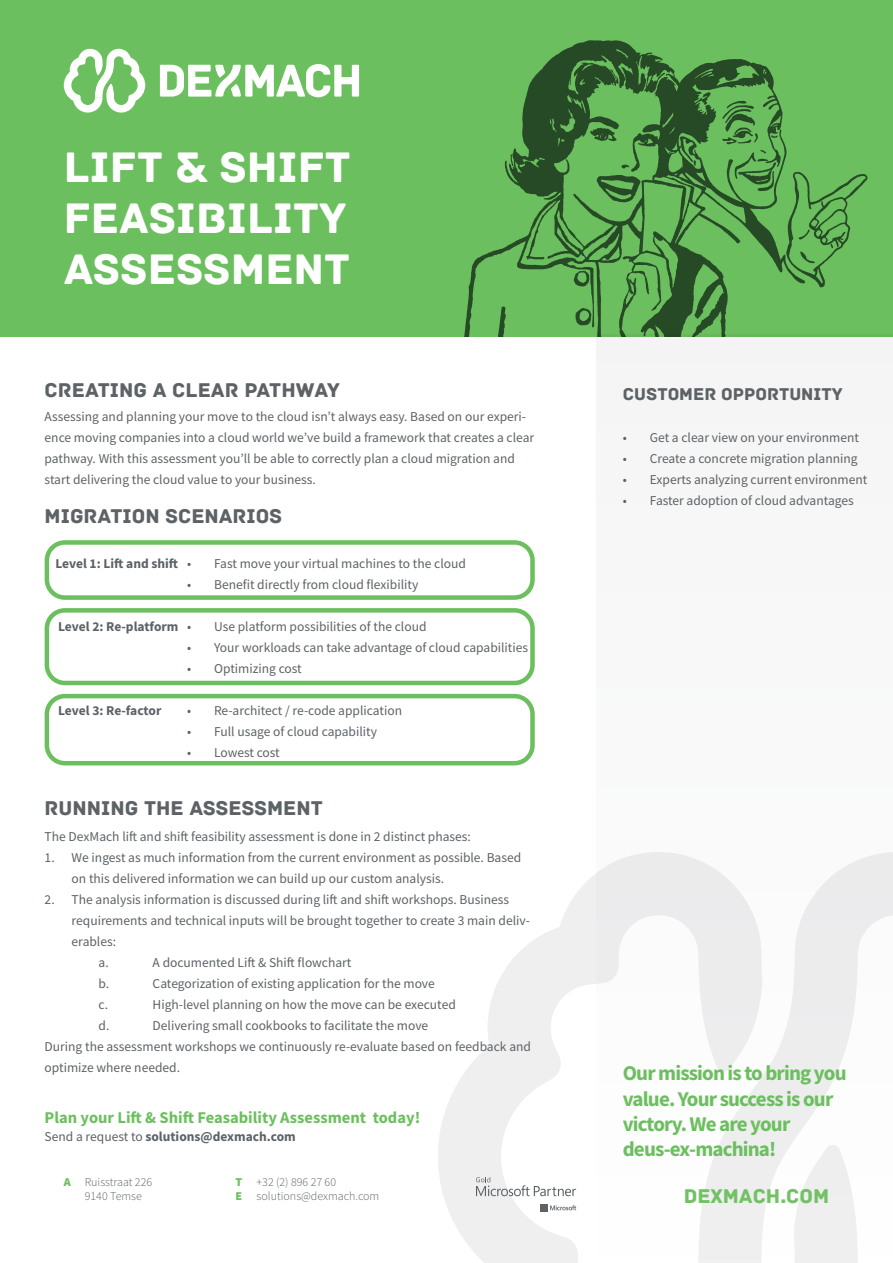
<style>
.page{position:relative;width:893px;height:1263px;background:#fff}
.page>*{position:absolute;margin:0;border:0;box-sizing:border-box;transform-origin:0 0}
.titel_wit{font:45px "Archive";color:#fff}
.broodtekst{font:700 21px/25.2px "Source Sans Pro";letter-spacing:-.04em;color:#6cbf5f}
.broodtekst-2{font:21px "Archive";color:#5d6266}
.titel{font:21px "Archive";color:#5d6266}
.t1{font:21px "Archive";color:#6cbf5f}
.titel-2{font:18px "Archive";color:#5d6266}
.broodtekst-3{font:700 16.5px "Source Sans Pro";color:#6cbf5f}
.broodtekst-4{font:13.5px/21px "Source Sans Pro";color:#5d6266}
.broodtekst-5{font:700 13.5px "Source Sans Pro";color:#5d6266}
.t2{font:300 12px/14.4px "Source Sans Pro";color:#5d6266}
.s1{font-weight:400}
.s2{font-weight:900;color:#6cbf5f}
</style>
<div class="page">
<svg style="left:438px;top:873px;width:323px;height:390px"></svg>
<div style="left:0;top:0;width:893px;height:337px;background:#6cbf5f"></div>
<div style="left:597px;top:334px;width:296px;height:927px;background:#f8f8f8"></div>
<svg style="left:64px;top:49px;width:81px;height:64px"></svg>
<svg style="left:160px;top:64px;width:199px;height:33px"></svg>
<svg style="left:540px;top:1204px;width:36px;height:8px"></svg>
<svg style="left:476px;top:1177px;width:100px;height:19px"></svg>
<svg style="left:728px;top:59px;width:139px;height:228px"></svg>
<svg style="left:464px;top:40px;width:264px;height:297px"></svg>
<svg style="left:597px;top:175px;width:44px;height:27px"></svg>
<svg style="left:590px;top:127px;width:26px;height:15px"></svg>
<div style="left:45px;top:540px;width:490px;height:60px;border:4px solid #6cbf5f;border-radius:18px"></div>
<div style="left:45px;top:608px;width:490px;height:77px;border:4px solid #6cbf5f;border-radius:18px"></div>
<div style="left:45px;top:694px;width:490px;height:71px;border:4px solid #6cbf5f;border-radius:18px"></div>
<p class="titel_wit" style="left:64px;top:140px;width:288px">LIFT &amp; SHIFT</p>
<p class="titel_wit" style="left:64px;top:191px;width:284px">FEASIBILITY</p>
<p class="titel_wit" style="left:64px;top:242px;width:288px">ASSESSMENT</p>
<p class="titel" style="left:45px;top:377px;width:297px">CREATING A CLEAR PATHWAY</p>
<p class="broodtekst-4" style="left:45px;top:406px;width:491px">Assessing and planning your move to the cloud isn’t always easy. Based on our experi&shy;ence moving companies into a cloud world we’ve build a framework that creates a clear pathway. With this assessment you’ll be able to correctly plan a cloud migration and start delivering the cloud value to your business.</p>
<p class="broodtekst-2" style="left:45px;top:503px;width:239px">MIGRATION SCENARIOS</p>
<p class="broodtekst-5" style="left:55px;top:554px;width:124px">Level 1: Lift and shift</p>
<p class="broodtekst-4" style="left:187px;top:553px;width:280px">• Fast move your virtual machines to the cloud</p>
<p class="broodtekst-4" style="left:187px;top:574px;width:233px">• Benefit directly from cloud flexibility</p>
<p class="broodtekst-4" style="left:187px;top:616px;width:241px">• Use platform possibilities of the cloud</p>
<p class="broodtekst-4" style="left:187px;top:637px;width:343px">• Your workloads can take advantage of cloud capabilities</p>
<p class="broodtekst-4" style="left:187px;top:658px;width:116px">• Optimizing cost</p>
<p class="broodtekst-4" style="left:187px;top:700px;width:216px">• Re-architect / re-code application</p>
<p class="broodtekst-4" style="left:187px;top:721px;width:191px">• Full usage of cloud capability</p>
<p class="broodtekst-4" style="left:187px;top:742px;width:94px">• Lowest cost</p>
<p class="broodtekst-5" style="left:58px;top:617px;width:122px">Level 2: Re-platform</p>
<p class="broodtekst-5" style="left:58px;top:701px;width:105px">Level 3: Re-factor</p>
<p class="broodtekst-2" style="left:45px;top:796px;width:280px">RUNNING THE ASSESSMENT</p>
<p class="broodtekst-4" style="left:45px;top:826px;width:428px">The DexMach lift and shift feasibility assessment is done in 2 distinct phases:</p>
<p class="broodtekst-4" style="left:72px;top:847px;width:451px;text-indent:-27px">1. We ingest as much information from the current environment as possible. Based on this delivered information we can build up our custom analysis.</p>
<p class="broodtekst-4" style="left:72px;top:889px;width:460px;text-indent:-27px">2. The analysis information is discussed during lift and shift workshops. Business requirements and technical inputs will be brought together to create 3 main deliv&shy;erables:</p>
<p class="broodtekst-4" style="left:99px;top:952px;width:12px">a.</p>
<p class="broodtekst-4" style="left:153px;top:952px;width:200px">A documented Lift &amp; Shift flowchart</p>
<p class="broodtekst-4" style="left:99px;top:973px;width:12px">b.</p>
<p class="broodtekst-4" style="left:153px;top:973px;width:284px">Categorization of existing application for the move</p>
<p class="broodtekst-4" style="left:99px;top:994px;width:11px">c.</p>
<p class="broodtekst-4" style="left:153px;top:994px;width:305px">High-level planning on how the move can be executed</p>
<p class="broodtekst-4" style="left:99px;top:1015px;width:12px">d.</p>
<p class="broodtekst-4" style="left:153px;top:1015px;width:277px">Delivering small cookbooks to facilitate the move</p>
<p class="broodtekst-4" style="left:45px;top:1036px;width:488px">During the assessment workshops we continuously re-evaluate based on feedback and optimize where needed.</p>
<p class="broodtekst-3" style="left:45px;top:1107px;width:377px">Plan your Lift &amp; Shift Feasability Assessment today!</p>
<p class="broodtekst-5" style="left:45px;top:1128px;width:253px"><span class="s1">Send a request to</span> solutions@dexmach.com</p>
<p class="t2" style="left:85px;top:1175px;width:69px;text-indent:-21px"><span class="s2">A</span> Ruisstraat 226<br>9140 Temse</p>
<p class="t2" style="left:236px;top:1175px;width:145px"><span class="s2">T</span> +32 (2) 896 27 60<br><span class="s2">E</span> solutions@dexmach.com</p>
<p class="titel-2" style="left:623px;top:383px;width:221px">CUSTOMER OPPORTUNITY</p>
<p class="broodtekst-4" style="left:623px;top:427px;width:238px">• Get a clear view on your environment</p>
<p class="broodtekst-4" style="left:623px;top:448px;width:236px">• Create a concrete migration planning</p>
<p class="broodtekst-4" style="left:623px;top:469px;width:246px">• Experts analyzing current environment</p>
<p class="broodtekst-4" style="left:623px;top:490px;width:232px">• Faster adoption of cloud advantages</p>
<p class="broodtekst" style="left:623px;top:1060px;width:225px">Our mission is to bring you value. Your success is our victory. We are your deus-ex-machina!</p>
<h2 class="t1" style="left:684px;top:1183px;width:147px">DEXMACH.COM</h2>
</div>
